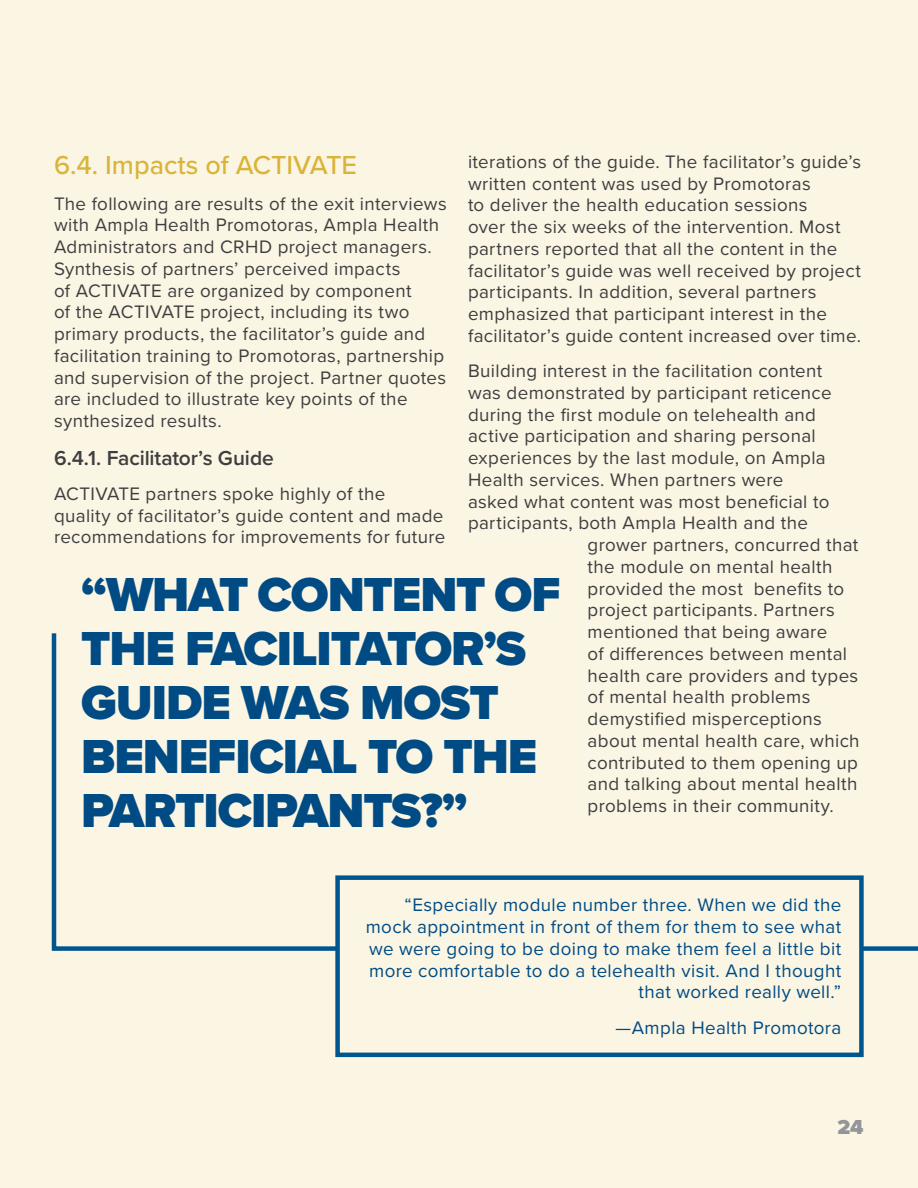
<style>
.page{position:relative;width:918px;height:1188px;background:#fbf5e4}
.page>*{position:absolute;margin:0;border:0;box-sizing:border-box;transform-origin:0 0}
.t1{font:900 49.5px/54px "Proxima Nova";letter-spacing:-.025em;color:#004b84}
.Subhead{font:500 27px "Proxima Nova";color:#dab438}
.t2{font:600 21px "Proxima Nova";letter-spacing:-.005em;color:#3e3e3f}
.t3{font:900 21px "Proxima Nova";color:#939598}
.t4{font:18.75px/21.8px "Proxima Nova";letter-spacing:.02em;color:#3e3e3f}
.t5{font:18.75px/21.8px "Proxima Nova";letter-spacing:.02em;color:#004b84;text-align:right}
</style>
<div class="page">
<svg style="left:51px;top:633px;width:867px;height:318px"></svg>
<div style="left:335px;top:875px;width:529px;height:182px;background:#fbf5e4;border:4px solid #00558e"></div>
<p class="t4" style="left:468px;top:150px;width:395px">iterations of the guide. The facilitator’s guide’s written content was used by Promotoras<br>to deliver the health education sessions<br>over the six weeks of the intervention. Most partners reported that all the content in the facilitator’s guide was well received by project participants. In addition, several partners emphasized that participant interest in the facilitator’s guide content increased over time.</p>
<p class="t4" style="left:468px;top:359px;width:356px">Building interest in the facilitation content</p>
<p class="t4" style="left:468px;top:381px;width:365px">was demonstrated by participant reticence</p>
<p class="t4" style="left:468px;top:403px;width:350px">during the first module on telehealth and</p>
<p class="t4" style="left:468px;top:424px;width:349px">active participation and sharing personal</p>
<p class="t4" style="left:468px;top:446px;width:359px">experiences by the last module, on Ampla</p>
<p class="t4" style="left:468px;top:468px;width:317px">Health services. When partners were</p>
<p class="t4" style="left:468px;top:490px;width:363px">asked what content was most beneficial to</p>
<p class="t4" style="left:468px;top:511px;width:342px">participants, both Ampla Health and the</p>
<p class="t4" style="left:588px;top:533px;width:272px">grower partners, concurred that</p>
<p class="t4" style="left:588px;top:555px;width:246px">the module on mental health</p>
<p class="t4" style="left:588px;top:577px;width:258px">provided the most benefits to</p>
<p class="t4" style="left:588px;top:598px;width:249px">project participants. Partners</p>
<p class="t4" style="left:588px;top:620px;width:241px">mentioned that being aware</p>
<p class="t4" style="left:588px;top:642px;width:261px">of differences between mental</p>
<p class="t4" style="left:588px;top:664px;width:272px">health care providers and types</p>
<p class="t4" style="left:588px;top:685px;width:224px">of mental health problems</p>
<p class="t4" style="left:588px;top:707px;width:236px">demystified misperceptions</p>
<p class="t4" style="left:588px;top:729px;width:274px">about mental health care, which</p>
<p class="t4" style="left:588px;top:751px;width:272px">contributed to them opening up</p>
<p class="t4" style="left:588px;top:772px;width:271px">and talking about mental health</p>
<p class="t4" style="left:588px;top:794px;width:248px">problems in their community.</p>
<p class="Subhead" style="left:54px;top:145px;width:304px">6.4. Impacts of ACTIVATE</p>
<p class="t4" style="left:54px;top:192px;width:394px">The following are results of the exit interviews with Ampla Health Promotoras, Ampla Health Administrators and CRHD project managers.<br>Synthesis of partners’ perceived impacts<br>of ACTIVATE are organized by component<br>of the ACTIVATE project, including its two primary products, the facilitator’s guide and facilitation training to Promotoras, partnership and supervision of the project. Partner quotes are included to illustrate key points of the synthesized results.</p>
<p class="t2" style="left:54px;top:442px;width:221px">6.4.1. Facilitator’s Guide</p>
<p class="t4" style="left:54px;top:482px;width:393px">ACTIVATE partners spoke highly of the quality of facilitator’s guide content and made recommendations for improvements for future</p>
<p class="t1" style="left:81px;top:567px;width:481px">“WHAT CONTENT OF<br>THE FACILITATOR’S<br>GUIDE WAS MOST<br>BENEFICIAL TO THE<br>PARTICIPANTS?”</p>
<p class="t5" style="left:366px;top:893px;width:477px">“Especially module number three. When we did the mock appointment in front of them for them to see what we were going to be doing to make them feel a little bit more comfortable to do a telehealth visit. And I thought that worked really well.”</p>
<p class="t5" style="left:616px;top:1016px;width:227px">—Ampla Health Promotora</p>
<p class="t3" style="left:837px;top:1111px;width:28px">24</p>
</div>
